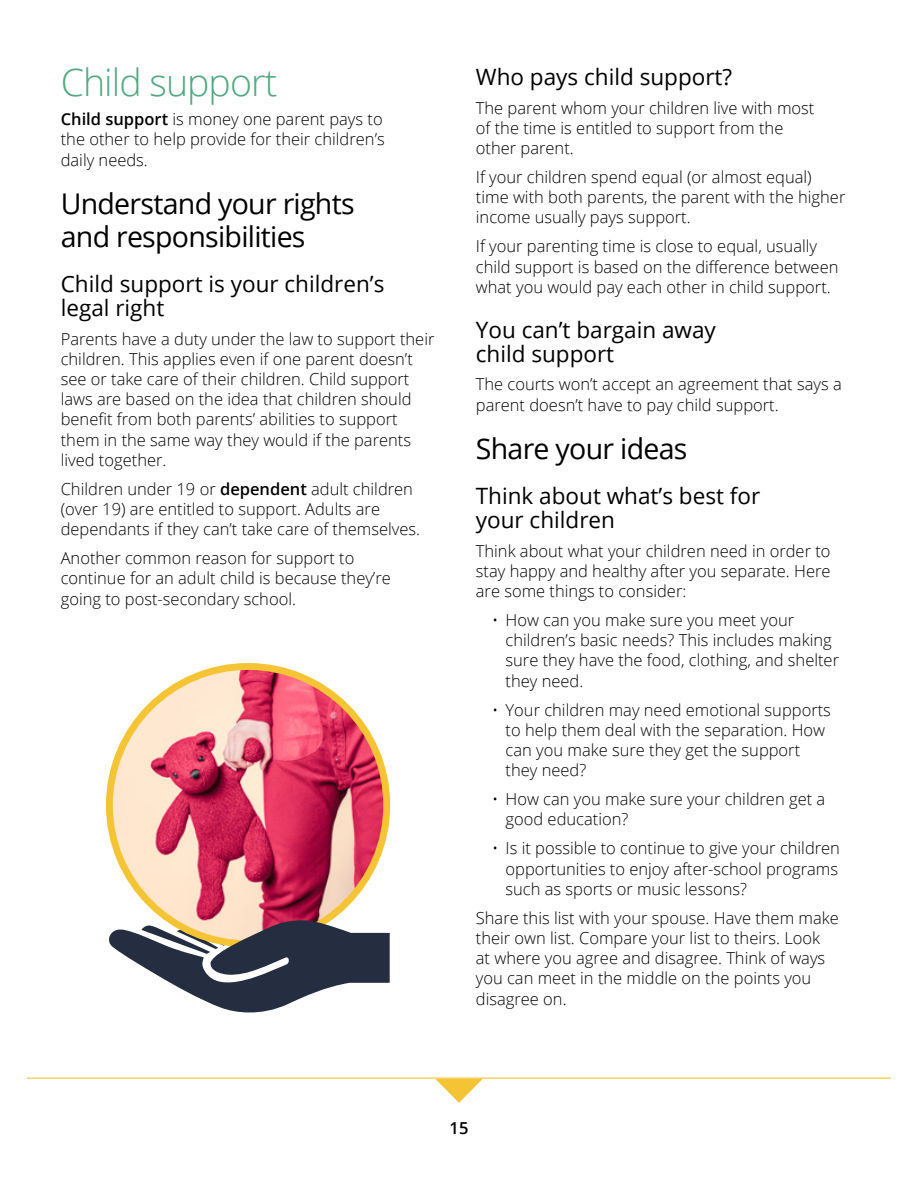
<style>
.page{position:relative;width:918px;height:1188px;background:#fff}
.page>*{position:absolute;margin:0;border:0;box-sizing:border-box;transform-origin:0 0}
.t1{font:300 37.5px "Open Sans";letter-spacing:-.025em;color:#52a880}
.t2{font:28.5px/33px "Open Sans";letter-spacing:-.025em;color:#000}
.t3{font:22.5px/24px "Open Sans";color:#000}
.t4{font:300 16.5px/20.2px "Open Sans";color:#000}
.t5{font:600 16.5px "Open Sans";color:#000}
.s1{font-weight:600}
</style>
<div class="page">
<img style="left:109px;top:666px;width:278px;height:278px;border-radius:139px">
<svg style="left:109px;top:918px;width:281px;height:95px"></svg>
<hr style="left:27px;top:1078px;width:864px;height:1px;background:#f5c435">
<svg style="left:435px;top:1079px;width:48px;height:24px"></svg>
<h1 class="t1" style="left:61px;top:57px;width:218px">Child support</h1>
<p class="t4" style="left:61px;top:109px;width:326px"><span class="s1">Child support</span> is money one parent pays to the other to help provide for their children’s daily needs.</p>
<h2 class="t2" style="left:61px;top:186px;width:295px">Understand your rights and responsibilities</h2>
<h3 class="t3" style="left:61px;top:271px;width:325px">Child support is your children’s legal right</h3>
<p class="t4" style="left:61px;top:328px;width:375px">Parents have a duty under the law to support their children. This applies even if one parent doesn’t see or take care of their children. Child support laws are based on the idea that children should benefit from both parents’ abilities to support them in the same way they would if the parents lived together.</p>
<p class="t4" style="left:61px;top:478px;width:361px">Children under 19 or <span class="s1">dependent</span> adult children (over 19) are entitled to support. Adults are dependants if they can’t take care of themselves.</p>
<p class="t4" style="left:61px;top:548px;width:332px">Another common reason for support to continue for an adult child is because they’re going to post-secondary school.</p>
<h3 class="t3" style="left:476px;top:64px;width:258px">Who pays child support?</h3>
<p class="t4" style="left:476px;top:97px;width:340px">The parent whom your children live with most of the time is entitled to support from the other parent.</p>
<p class="t4" style="left:476px;top:166px;width:371px">If your children spend equal (or almost equal) time with both parents, the parent with the higher income usually pays support.</p>
<p class="t4" style="left:476px;top:236px;width:364px">If your parenting time is close to equal, usually child support is based on the difference between what you would pay each other in child support.</p>
<h3 class="t3" style="left:476px;top:317px;width:242px">You can’t bargain away child support</h3>
<p class="t4" style="left:476px;top:374px;width:367px">The courts won’t accept an agreement that says a parent doesn’t have to pay child support.</p>
<h2 class="t2" style="left:476px;top:431px;width:213px">Share your ideas</h2>
<h3 class="t3" style="left:476px;top:483px;width:286px">Think about what’s best for your children</h3>
<p class="t4" style="left:476px;top:540px;width:356px;text-align:justify">Think about what your children need in order to stay happy and healthy after you separate. Here are some things to consider:</p>
<p class="t4" style="left:506px;top:609px;width:335px;text-indent:-13px">• How can you make sure you meet your children’s basic needs? This includes making sure they have the food, clothing, and shelter they need.</p>
<p class="t4" style="left:506px;top:699px;width:327px;text-indent:-13px">• Your children may need emotional supports to help them deal with the separation. How can you make sure they get the support they need?</p>
<p class="t4" style="left:506px;top:789px;width:321px;text-indent:-13px">• How can you make sure your children get a good education?</p>
<p class="t4" style="left:506px;top:838px;width:336px;text-align:justify;text-indent:-13px">• Is it possible to continue to give your children opportunities to enjoy after-school programs such as sports or music lessons?</p>
<p class="t4" style="left:476px;top:907px;width:365px">Share this list with your spouse. Have them make their own list. Compare your list to theirs. Look<br>at where you agree and disagree. Think of ways you can meet in the middle on the points you disagree on.</p>
<p class="t5" style="left:450px;top:1117px;width:20px">15</p>
</div>
